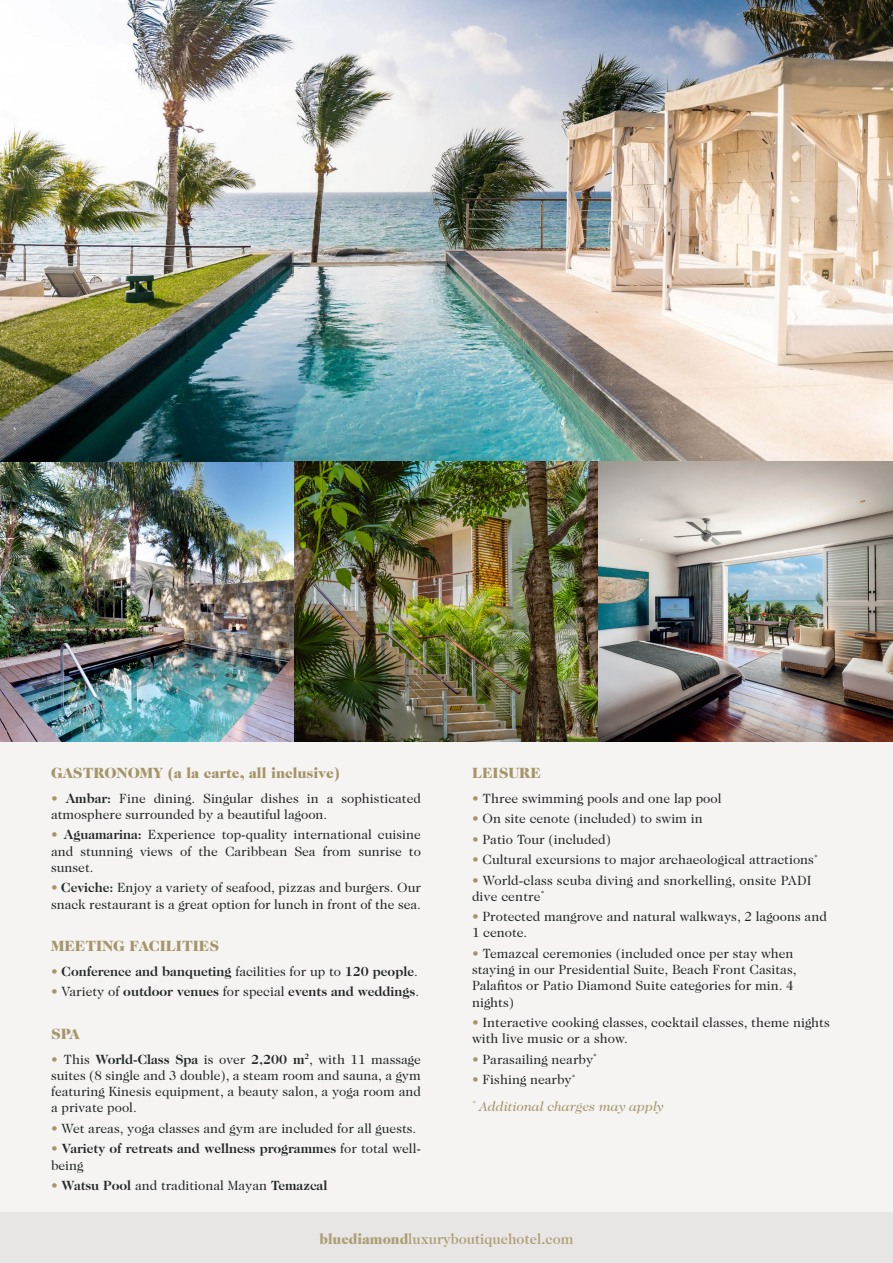
<style>
.page{position:relative;width:893px;height:1263px;background:#f5f4f3}
.page>*{position:absolute;margin:0;border:0;box-sizing:border-box;transform-origin:0 0}
.viñetas_y_listados{font:900 15px "Caslon 224 Std";color:#a59568}
.cuerpo_de_texto{font:500 15px "Caslon 224 Std";color:#ad9e75;scale:.96 1}
.viñetas_y_listados-2{font:13.5px/16.2px "Caslon 224 Std";color:#232828}
.viñetas_y_listados-3{font:700 13.5px/16.2px "Caslon 224 Std";color:#232828}
.viñetas_y_listados-4{font:italic 13.5px "Caslon 224 Std";color:#a59568}
.s1{color:#a59568}
.s2{font-weight:700}
.s3{font-weight:400;color:#a59568}
.s4{font-weight:400}
.s5{font-weight:900}
</style>
<div class="page">
<img style="left:0;top:0;width:893px;height:462px">
<div style="left:0;top:1212px;width:893px;height:51px;background:#e8e6e4"></div>
<img style="left:0;top:462px;width:893px;height:279px">
<p class="viñetas_y_listados" style="left:51px;top:764px;width:291px">GASTRONOMY (a la carte, all inclusive)</p>
<p class="viñetas_y_listados-2" style="left:51px;top:790px;width:371px"><span class="s1">•</span> <span class="s2">Ambar:</span> Fine dining. Singular dishes in a sophisticated atmosphere surrounded by a beautiful lagoon.</p>
<p class="viñetas_y_listados-2" style="left:51px;top:827px;width:371px;text-align:justify"><span class="s1">•</span> <span class="s2">Aguamarina:</span> Experience top-quality international cuisine and stunning views of the Caribbean Sea from sunrise to sunset.</p>
<p class="viñetas_y_listados-2" style="left:51px;top:879px;width:371px"><span class="s1">•</span> <span class="s2">Ceviche:</span> Enjoy a variety of seafood, pizzas and burgers. Our snack restaurant is a great option for lunch in front of the sea.</p>
<p class="viñetas_y_listados" style="left:51px;top:937px;width:170px">MEETING FACILITIES</p>
<p class="viñetas_y_listados-3" style="left:51px;top:963px;width:368px"><span class="s3">•</span> Conference and banqueting <span class="s4">facilities for up to</span> 120 people<span class="s4">.</span></p>
<p class="viñetas_y_listados-3" style="left:51px;top:983px;width:370px"><span class="s3">•</span> <span class="s4">Variety of</span> outdoor venues <span class="s4">for special</span> events and weddings<span class="s4">.</span></p>
<p class="viñetas_y_listados" style="left:51px;top:1025px;width:30px">SPA</p>
<p class="viñetas_y_listados-2" style="left:51px;top:1051px;width:371px;text-align:justify"><span class="s1">•</span> This <span class="s2">World-Class Spa</span> is over <span class="s2">2,200 m</span><sup>2</sup>, with 11 massage suites (8 single and 3 double), a steam room and sauna, a gym featuring Kinesis equipment, a beauty salon, a yoga room and a private pool.</p>
<p class="viñetas_y_listados-2" style="left:51px;top:1120px;width:367px"><span class="s1">•</span> Wet areas, yoga classes and gym are included for all guests.</p>
<p class="viñetas_y_listados-3" style="left:51px;top:1140px;width:371px"><span class="s3">•</span> Variety of retreats and wellness programmes <span class="s4">for total well&shy;being</span></p>
<p class="viñetas_y_listados-2" style="left:51px;top:1177px;width:278px"><span class="s1">•</span> <span class="s2">Watsu Pool</span> and traditional Mayan <span class="s2">Temazcal</span></p>
<p class="viñetas_y_listados" style="left:472px;top:764px;width:70px">LEISURE</p>
<p class="viñetas_y_listados-2" style="left:472px;top:790px;width:251px"><span class="s1">•</span> Three swimming pools and one lap pool</p>
<p class="viñetas_y_listados-2" style="left:472px;top:810px;width:232px"><span class="s1">•</span> On site cenote (included) to swim in</p>
<p class="viñetas_y_listados-2" style="left:472px;top:831px;width:141px"><span class="s1">•</span> Patio Tour (included)</p>
<p class="viñetas_y_listados-2" style="left:472px;top:851px;width:347px"><span class="s1">•</span> Cultural excursions to major archaeological attractions<sup>*</sup></p>
<p class="viñetas_y_listados-2" style="left:472px;top:872px;width:341px"><span class="s1">•</span> World-class scuba diving and snorkelling, onsite PADI dive centre<sup>*</sup></p>
<p class="viñetas_y_listados-2" style="left:472px;top:908px;width:356px"><span class="s1">•</span> Protected mangrove and natural walkways, 2 lagoons and<br>1 cenote.</p>
<p class="viñetas_y_listados-2" style="left:472px;top:945px;width:326px"><span class="s1">•</span> Temazcal ceremonies (included once per stay when staying in our Presidential Suite, Beach Front Casitas, Palafitos or Patio Diamond Suite categories for min. 4 nights)</p>
<p class="viñetas_y_listados-2" style="left:472px;top:1014px;width:359px"><span class="s1">•</span> Interactive cooking classes, cocktail classes, theme nights with live music or a show.</p>
<p class="viñetas_y_listados-2" style="left:472px;top:1051px;width:127px"><span class="s1">•</span> Parasailing nearby<sup>*</sup></p>
<p class="viñetas_y_listados-2" style="left:472px;top:1071px;width:105px"><span class="s1">•</span> Fishing nearby<sup>*</sup></p>
<p class="viñetas_y_listados-4" style="left:472px;top:1098px;width:194px"><sup>*</sup> Additional charges may apply</p>
<p class="cuerpo_de_texto" style="left:319px;top:1230px;width:266px"><span class="s5">bluediamond</span>luxuryboutiquehotel.com</p>
</div>
